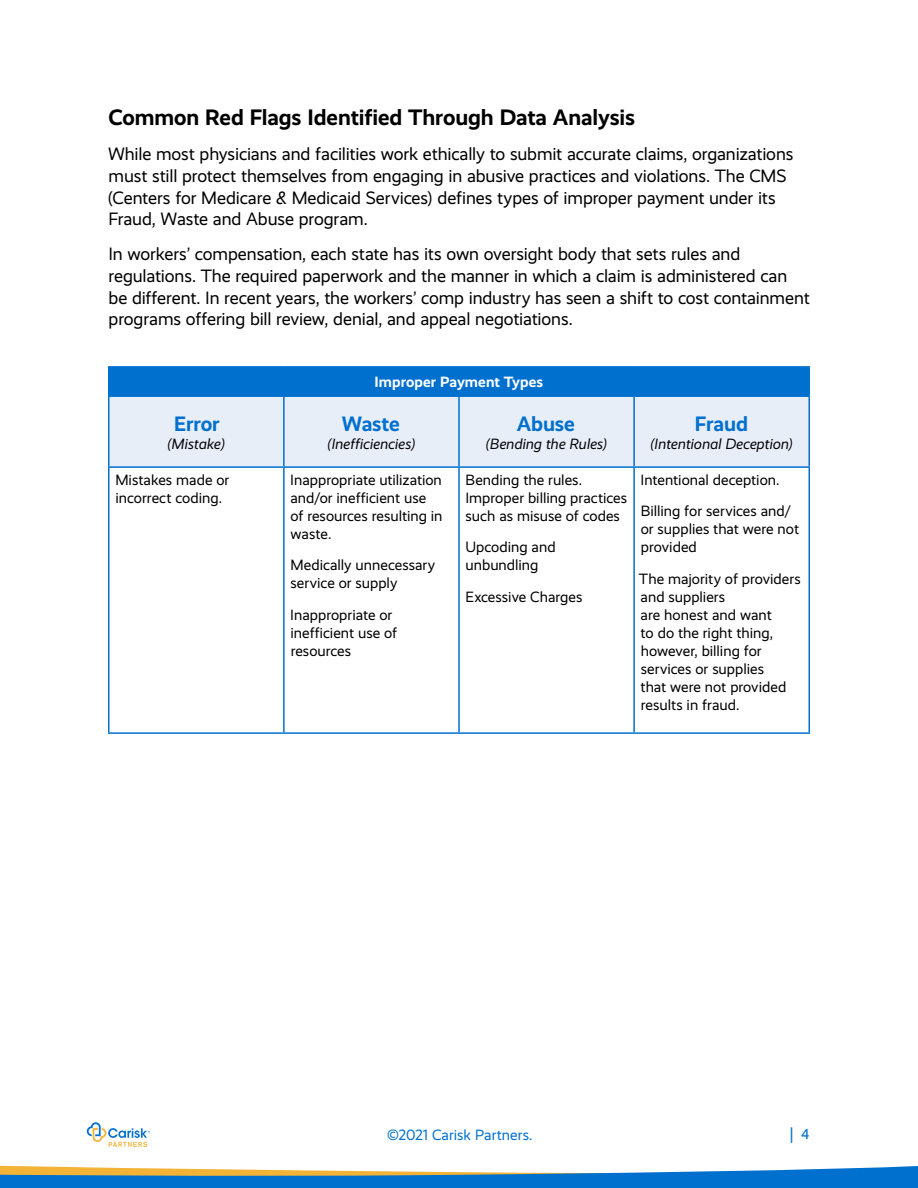
<style>
.page{position:relative;width:918px;height:1188px;background:#fff}
.page>*{position:absolute;margin:0;border:0;box-sizing:border-box;transform-origin:0 0}
.t1{font:700 22.5px "Realist";letter-spacing:-.005em;color:#000}
.t2{font:700 21px "Realist";letter-spacing:-.005em;color:#0070ce}
.t3{font:18px/21.6px "Realist";letter-spacing:-.01em;color:#000}
.t4{font:15px/18px "Realist";color:#000}
.t5{font:italic 15px "Realist";color:#000}
.t6{font:700 15px "Realist";letter-spacing:.005em;color:#fff}
.t7{font:15px "Realist";color:#0070ce}
.t8{font:500 15px "Acumin Pro";color:#0070ce}
</style>
<div class="page">
<div style="left:109px;top:367px;width:700px;height:29px;background:#0070ce"></div>
<div style="left:110px;top:397px;width:698px;height:69px;background:#e8eef8"></div>
<hr style="left:108px;top:366px;width:176px;height:2px;background:#0070ce">
<hr style="left:108px;top:368px;width:2px;height:27px;background:#0070ce">
<hr style="left:284px;top:366px;width:175px;height:2px;background:#0070ce">
<hr style="left:459px;top:366px;width:175px;height:2px;background:#0070ce">
<hr style="left:634px;top:366px;width:176px;height:2px;background:#0070ce">
<hr style="left:808px;top:368px;width:2px;height:27px;background:#0070ce">
<hr style="left:108px;top:395px;width:176px;height:2px;background:#0070ce">
<hr style="left:108px;top:397px;width:2px;height:69px;background:#0070ce">
<hr style="left:284px;top:395px;width:175px;height:2px;background:#0070ce">
<hr style="left:283px;top:397px;width:2px;height:69px;background:#0070ce">
<hr style="left:459px;top:395px;width:175px;height:2px;background:#0070ce">
<hr style="left:458px;top:397px;width:2px;height:69px;background:#0070ce">
<hr style="left:634px;top:395px;width:176px;height:2px;background:#0070ce">
<hr style="left:633px;top:397px;width:2px;height:69px;background:#0070ce">
<hr style="left:808px;top:397px;width:2px;height:69px;background:#0070ce">
<hr style="left:108px;top:466px;width:176px;height:2px;background:#0070ce">
<hr style="left:108px;top:468px;width:2px;height:264px;background:#0070ce">
<hr style="left:284px;top:466px;width:175px;height:2px;background:#0070ce">
<hr style="left:283px;top:468px;width:2px;height:264px;background:#0070ce">
<hr style="left:459px;top:466px;width:175px;height:2px;background:#0070ce">
<hr style="left:458px;top:468px;width:2px;height:264px;background:#0070ce">
<hr style="left:634px;top:466px;width:176px;height:2px;background:#0070ce">
<hr style="left:633px;top:468px;width:2px;height:264px;background:#0070ce">
<hr style="left:808px;top:468px;width:2px;height:264px;background:#0070ce">
<hr style="left:108px;top:732px;width:176px;height:2px;background:#0070ce">
<hr style="left:284px;top:732px;width:175px;height:2px;background:#0070ce">
<hr style="left:459px;top:732px;width:175px;height:2px;background:#0070ce">
<hr style="left:634px;top:732px;width:176px;height:2px;background:#0070ce">
<svg style="left:0;top:1165px;width:918px;height:23px"></svg>
<svg style="left:87px;top:1122px;width:63px;height:25px"></svg>
<p class="t1" style="left:108px;top:104px;width:528px">Common Red Flags Identified Through Data Analysis</p>
<p class="t3" style="left:108px;top:144px;width:687px">While most physicians and facilities work ethically to submit accurate claims, organizations must still protect themselves from engaging in abusive practices and violations. The CMS (Centers for Medicare &amp; Medicaid Services) defines types of improper payment under its Fraud, Waste and Abuse program.</p>
<p class="t3" style="left:108px;top:243px;width:703px">In workers’ compensation, each state has its own oversight body that sets rules and regulations. The required paperwork and the manner in which a claim is administered can be different. In recent years, the workers’ comp industry has seen a shift to cost containment programs offering bill review, denial, and appeal negotiations.</p>
<p class="t6" style="left:375px;top:373px;width:170px">Improper Payment Types</p>
<p class="t2" style="left:174px;top:411px;width:47px">Error</p>
<p class="t5" style="left:167px;top:435px;width:59px">(Mistake)</p>
<p class="t2" style="left:342px;top:411px;width:60px">Waste</p>
<p class="t5" style="left:327px;top:435px;width:89px">(Inefficiencies)</p>
<p class="t2" style="left:517px;top:411px;width:60px">Abuse</p>
<p class="t5" style="left:486px;top:435px;width:123px">(Bending the Rules)</p>
<p class="t2" style="left:695px;top:411px;width:55px">Fraud</p>
<p class="t5" style="left:650px;top:435px;width:144px">(Intentional Deception)</p>
<p class="t4" style="left:115px;top:471px;width:116px">Mistakes made or incorrect coding.</p>
<p class="t4" style="left:290px;top:471px;width:154px">Inappropriate utilization and/or inefficient use of resources resulting in waste.</p>
<p class="t4" style="left:291px;top:556px;width:146px">Medically unnecessary service or supply</p>
<p class="t4" style="left:290px;top:606px;width:108px">Inappropriate or inefficient use of resources</p>
<p class="t4" style="left:465px;top:471px;width:163px">Bending the rules.<br>Improper billing practices such as misuse of codes</p>
<p class="t4" style="left:466px;top:538px;width:92px">Upcoding and unbundling</p>
<p class="t4" style="left:466px;top:588px;width:118px">Excessive Charges</p>
<p class="t4" style="left:641px;top:464px;width:152px;line-height:31.5px">Intentional deception.<br>Billing for services and/</p>
<p class="t4" style="left:641px;top:520px;width:160px">or supplies that were not provided</p>
<p class="t4" style="left:639px;top:570px;width:163px">The majority of providers and suppliers<br>are honest and want<br>to do the right thing, however, billing for services or supplies<br>that were not provided results in fraud.</p>
<p class="t7" style="left:387px;top:1126px;width:147px">©2021 Carisk Partners.</p>
<p class="t8" style="left:789px;top:1123px;width:21px">| 4</p>
</div>
